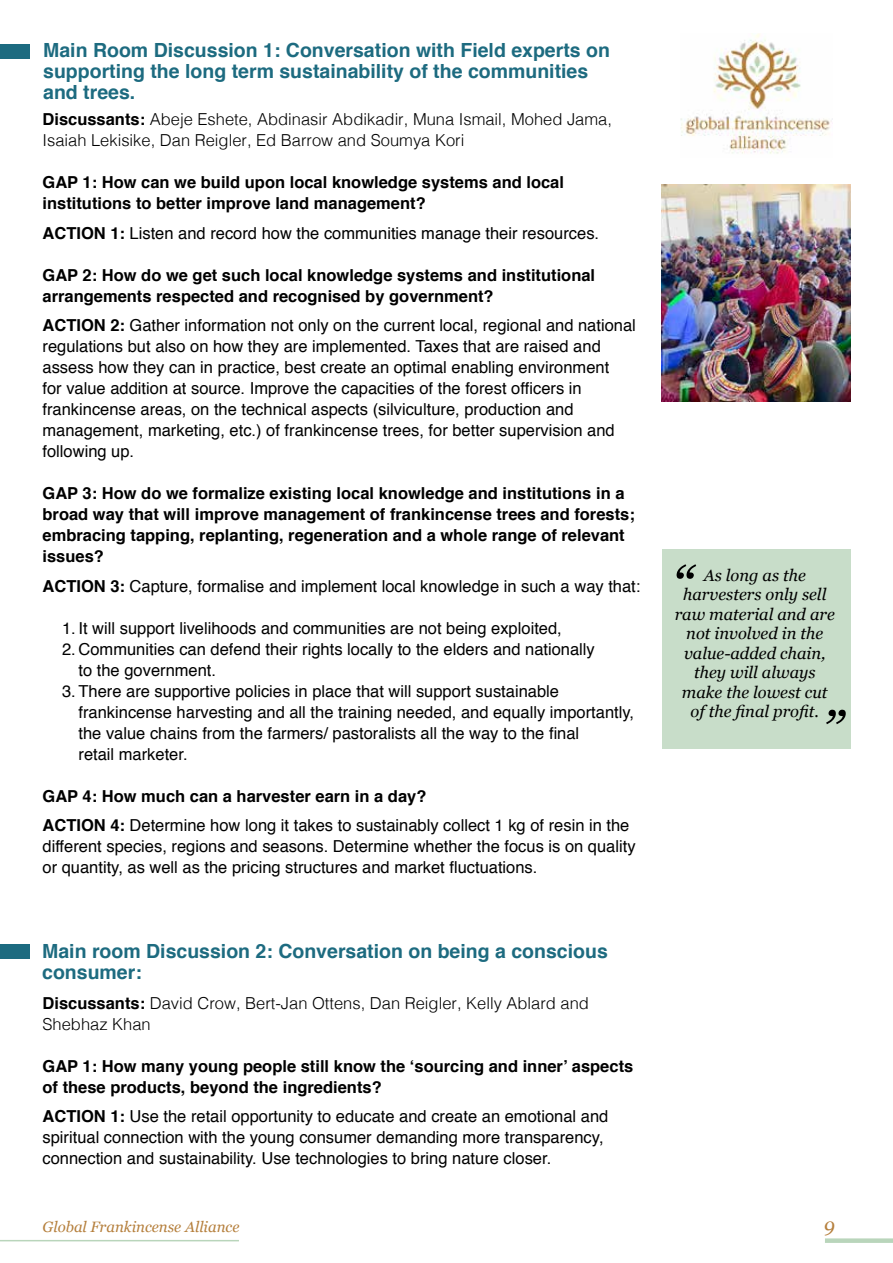
<style>
.page{position:relative;width:893px;height:1263px;background:#fff}
.page>*{position:absolute;margin:0;border:0;box-sizing:border-box;transform-origin:0 0}
.t1{font:italic 54.9px "Georgia";color:#000}
.t2{font:700 19.5px/21px "Helvetica";color:#1d6b80}
.t3{font:italic 19.5px "Georgia";color:#b57f3c}
.t4{font:16.5px/21px "Helvetica";color:#000}
.t5{font:700 16.5px/21px "Helvetica";color:#000}
.t6{font:300 16.5px/21px "Helvetica";color:#000}
.t7{font:italic 16.5px/19.5px "Georgia";color:#000;text-align:center}
.t8{font:italic 15px "Georgia";color:#b57f3c}
.s1{font-weight:700}
</style>
<div class="page">
<div style="left:825px;top:1238px;width:68px;height:5px;background:#b9d5bb"></div>
<hr style="left:0;top:1240px;width:239px;height:1px;background:#b9d5bb">
<img style="left:681px;top:33px;width:152px;height:121px">
<div style="left:0;top:44px;width:30px;height:14px;background:#1d6b80"></div>
<div style="left:0;top:944px;width:30px;height:14px;background:#1d6b80"></div>
<div style="left:662px;top:549px;width:188px;height:199px;background:#c8ddc9"></div>
<img style="left:662px;top:185px;width:188px;height:217px">
<p class="t2" style="left:43px;top:40px;width:568px">Main Room Discussion 1: Conversation with Field experts on supporting the long term sustainability of the communities and trees.</p>
<p class="t6" style="left:43px;top:108px;width:571px"><span class="s1">Discussants:</span> Abeje Eshete, Abdinasir Abdikadir, Muna Ismail, Mohed Jama,<br>Isaiah Lekisike, Dan Reigler, Ed Barrow and Soumya Kori</p>
<p class="t5" style="left:43px;top:172px;width:523px">GAP 1: How can we build upon local knowledge systems and local institutions to better improve land management?</p>
<p class="t4" style="left:43px;top:223px;width:558px"><span class="s1">ACTION 1:</span> Listen and record how the communities manage their resources.</p>
<p class="t5" style="left:43px;top:264px;width:554px">GAP 2: How do we get such local knowledge systems and institutional arrangements respected and recognised by government?</p>
<p class="t4" style="left:43px;top:315px;width:595px"><span class="s1">ACTION 2:</span> Gather information not only on the current local, regional and national regulations but also on how they are implemented. Taxes that are raised and assess how they can in practice, best create an optimal enabling environment<br>for value addition at source. Improve the capacities of the forest officers in frankincense areas, on the technical aspects (silviculture, production and management, marketing, etc.) of frankincense trees, for better supervision and following up.</p>
<p class="t5" style="left:43px;top:483px;width:594px">GAP 3: How do we formalize existing local knowledge and institutions in a broad way that will improve management of frankincense trees and forests; embracing tapping, replanting, regeneration and a whole range of relevant issues?</p>
<p class="t4" style="left:43px;top:576px;width:599px"><span class="s1">ACTION 3:</span> Capture, formalise and implement local knowledge in such a way that:</p>
<p class="t4" style="left:62px;top:618px;width:501px">1. It will support livelihoods and communities are not being exploited,</p>
<p class="t4" style="left:79px;top:639px;width:518px;text-indent:-16px">2. Communities can defend their rights locally to the elders and nationally to the government.</p>
<p class="t4" style="left:79px;top:681px;width:557px;text-indent:-17px">3. There are supportive policies in place that will support sustainable frankincense harvesting and all the training needed, and equally importantly, the value chains from the farmers/ pastoralists all the way to the final<br>retail marketer.</p>
<p class="t4" style="left:43px;top:782px;width:588px;line-height:29.5px"><span class="s1">GAP 4: How much can a harvester earn in a day?<br>ACTION 4:</span> Determine how long it takes to sustainably collect 1 kg of resin in the</p>
<p class="t4" style="left:43px;top:836px;width:595px">different species, regions and seasons. Determine whether the focus is on quality or quantity, as well as the pricing structures and market fluctuations.</p>
<p class="t2" style="left:42px;top:940px;width:567px">Main room Discussion 2: Conversation on being a conscious consumer:</p>
<p class="t6" style="left:43px;top:991px;width:548px"><span class="s1">Discussants:</span> David Crow, Bert-Jan Ottens, Dan Reigler, Kelly Ablard and<br>Shebhaz Khan</p>
<p class="t5" style="left:43px;top:1055px;width:592px">GAP 1: How many young people still know the ‘sourcing and inner’ aspects of these products, beyond the ingredients?</p>
<p class="t4" style="left:43px;top:1106px;width:567px"><span class="s1">ACTION 1:</span> Use the retail opportunity to educate and create an emotional and spiritual connection with the young consumer demanding more transparency, connection and sustainability. Use technologies to bring nature closer.</p>
<h1 class="t1" style="left:671px;top:546px;width:23px">“</h1>
<p class="t7" style="left:675px;top:565px;width:162px">As long as the harvesters only sell raw material and are not involved in the value-added chain, they will always make the lowest cut of the final profit.</p>
<h1 class="t1" style="left:851px;top:742px;width:23px;rotate:-180deg">“</h1>
<p class="t8" style="left:43px;top:1216px;width:198px">Global Frankincense Alliance</p>
<p class="t3" style="left:824px;top:1211px;width:13px">9</p>
</div>
